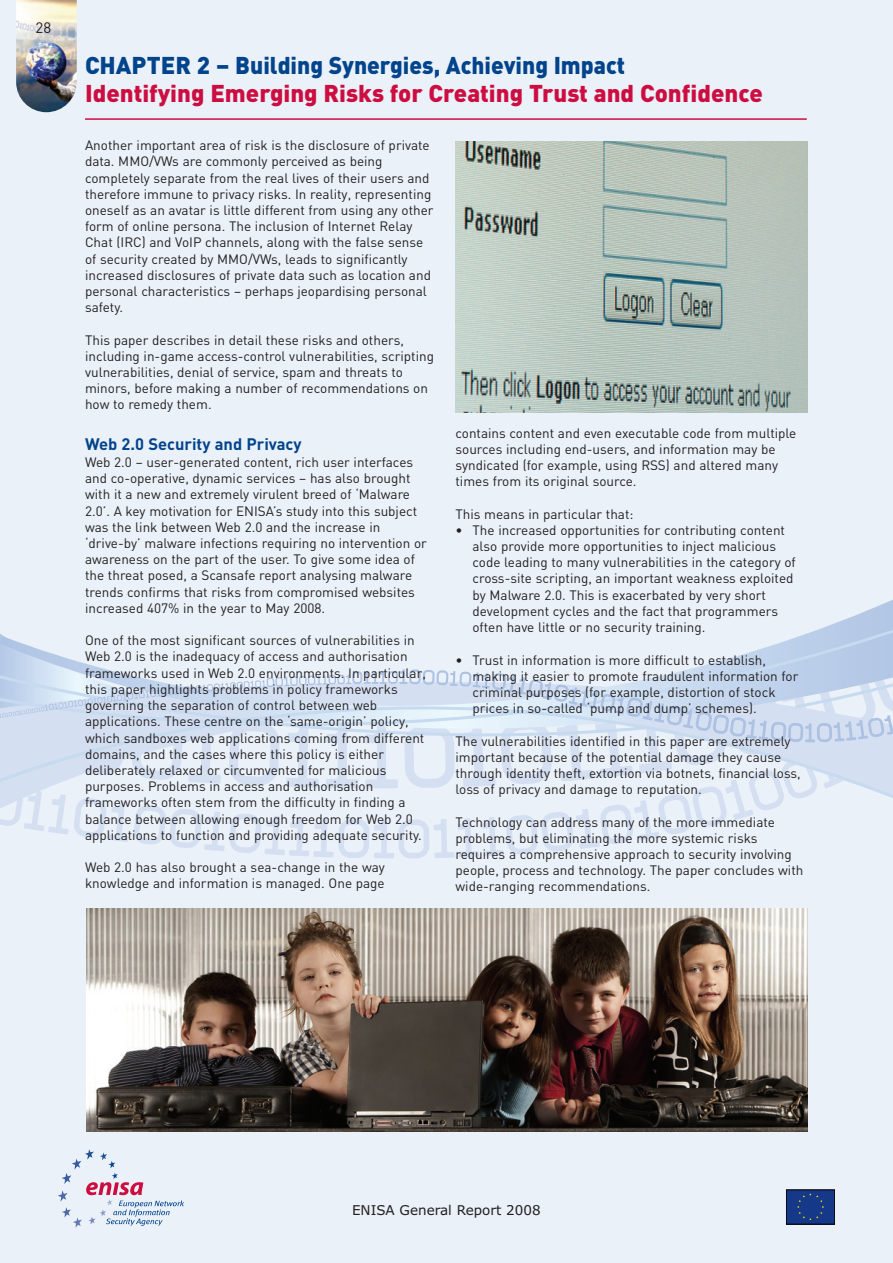
<style>
.page{position:relative;width:893px;height:1263px;background:#eaf1f9}
.page>*{position:absolute;margin:0;border:0;box-sizing:border-box;transform-origin:0 0}
.t1{font:900 24px "DIN";color:#cd0d40}
.t2{font:900 24px "DIN";color:#02448c}
.t3{font:700 16.5px "DIN";color:#02448c}
.t4{font:15px "DIN";color:#231f20}
.t5{font:13.5px/16.2px "DIN";color:#231f20}
.t6{font:13.5px "Verdana";color:#231f20}
</style>
<div class="page">
<div style="left:786px;top:1190px;width:48px;height:34px;background:#153889"></div>
<svg style="left:797px;top:1193px;width:27px;height:27px"></svg>
<div style="left:786px;top:1190px;width:49px;height:34px;border:1px solid #050504"></div>
<svg style="left:0;top:814px;width:68px;height:20px"></svg>
<svg style="left:74px;top:814px;width:54px;height:28px"></svg>
<svg style="left:134px;top:814px;width:619px;height:44px"></svg>
<svg style="left:15px;top:809px;width:755px;height:5px"></svg>
<svg style="left:0;top:620px;width:893px;height:189px"></svg>
<svg style="left:0;top:669px;width:893px;height:73px"></svg>
<img style="left:16px;top:0;width:60px;height:112px">
<svg style="left:58px;top:1149px;width:126px;height:79px"></svg>
<hr style="left:85px;top:118px;width:722px;height:2px;background:#cd0d40">
<img style="left:86px;top:909px;width:722px;height:222px">
<img style="left:455px;top:141px;width:353px;height:271px">
<p class="t4" style="left:36px;top:22px;width:17px">28</p>
<h1 class="t2" style="left:85px;top:56px;width:542px">CHAPTER 2 – Building Synergies, Achieving Impact</h1>
<h1 class="t1" style="left:85px;top:85px;width:679px">Identifying Emerging Risks for Creating Trust and Confidence</h1>
<p class="t5" style="left:85px;top:139px;width:350px">Another important area of risk is the disclosure of private data. MMO/VWs are commonly perceived as being completely separate from the real lives of their users and therefore immune to privacy risks. In reality, representing oneself as an avatar is little different from using any other form of online persona. The inclusion of Internet Relay Chat (IRC) and VoIP channels, along with the false sense of security created by MMO/VWs, leads to significantly increased disclosures of private data such as location and personal characteristics – perhaps jeopardising personal safety.</p>
<p class="t5" style="left:85px;top:333px;width:351px">This paper describes in detail these risks and others, including in-game access-control vulnerabilities, scripting vulnerabilities, denial of service, spam and threats to minors, before making a number of recommendations on how to remedy them.</p>
<p class="t3" style="left:85px;top:438px;width:218px">Web 2.0 Security and Privacy</p>
<p class="t5" style="left:85px;top:456px;width:343px">Web 2.0 – user-generated content, rich user interfaces and co-operative, dynamic services – has also brought with it a new and extremely virulent breed of ‘Malware 2.0’. A key motivation for ENISA’s study into this subject was the link between Web 2.0 and the increase in ‘drive-by’ malware infections requiring no intervention or awareness on the part of the user. To give some idea of the threat posed, a Scansafe report analysing malware trends confirms that risks from compromised websites increased 407% in the year to May 2008.</p>
<p class="t5" style="left:85px;top:634px;width:342px">One of the most significant sources of vulnerabilities in Web 2.0 is the inadequacy of access and authorisation frameworks used in Web 2.0 environments. In particular, this paper highlights problems in policy frameworks governing the separation of control between web applications. These centre on the ‘same-origin’ policy, which sandboxes web applications coming from different domains, and the cases where this policy is either deliberately relaxed or circumvented for malicious purposes. Problems in access and authorisation frameworks often stem from the difficulty in finding a balance between allowing enough freedom for Web 2.0 applications to function and providing adequate security.</p>
<p class="t5" style="left:85px;top:861px;width:301px">Web 2.0 has also brought a sea-change in the way knowledge and information is managed. One page</p>
<p class="t5" style="left:455px;top:426px;width:342px">contains content and even executable code from multiple sources including end-users, and information may be syndicated (for example, using RSS) and altered many times from its original source.</p>
<p class="t5" style="left:455px;top:507px;width:179px">This means in particular that:</p>
<p class="t5" style="left:472px;top:523px;width:325px;text-indent:-17px">• The increased opportunities for contributing content also provide more opportunities to inject malicious code leading to many vulnerabilities in the category of cross-site scripting, an important weakness exploited by Malware 2.0. This is exacerbated by very short development cycles and the fact that programmers often have little or no security training.</p>
<p class="t5" style="left:472px;top:653px;width:327px;text-indent:-17px">• Trust in information is more difficult to establish, making it easier to promote fraudulent information for criminal purposes (for example, distortion of stock prices in so-called ‘pump and dump’ schemes).</p>
<p class="t5" style="left:455px;top:734px;width:347px">The vulnerabilities identified in this paper are extremely important because of the potential damage they cause through identity theft, extortion via botnets, financial loss, loss of privacy and damage to reputation.</p>
<p class="t5" style="left:455px;top:815px;width:349px">Technology can address many of the more immediate problems, but eliminating the more systemic risks requires a comprehensive approach to security involving people, process and technology. The paper concludes with wide-ranging recommendations.</p>
<p class="t6" style="left:352px;top:1201px;width:190px">ENISA General Report 2008</p>
</div>
